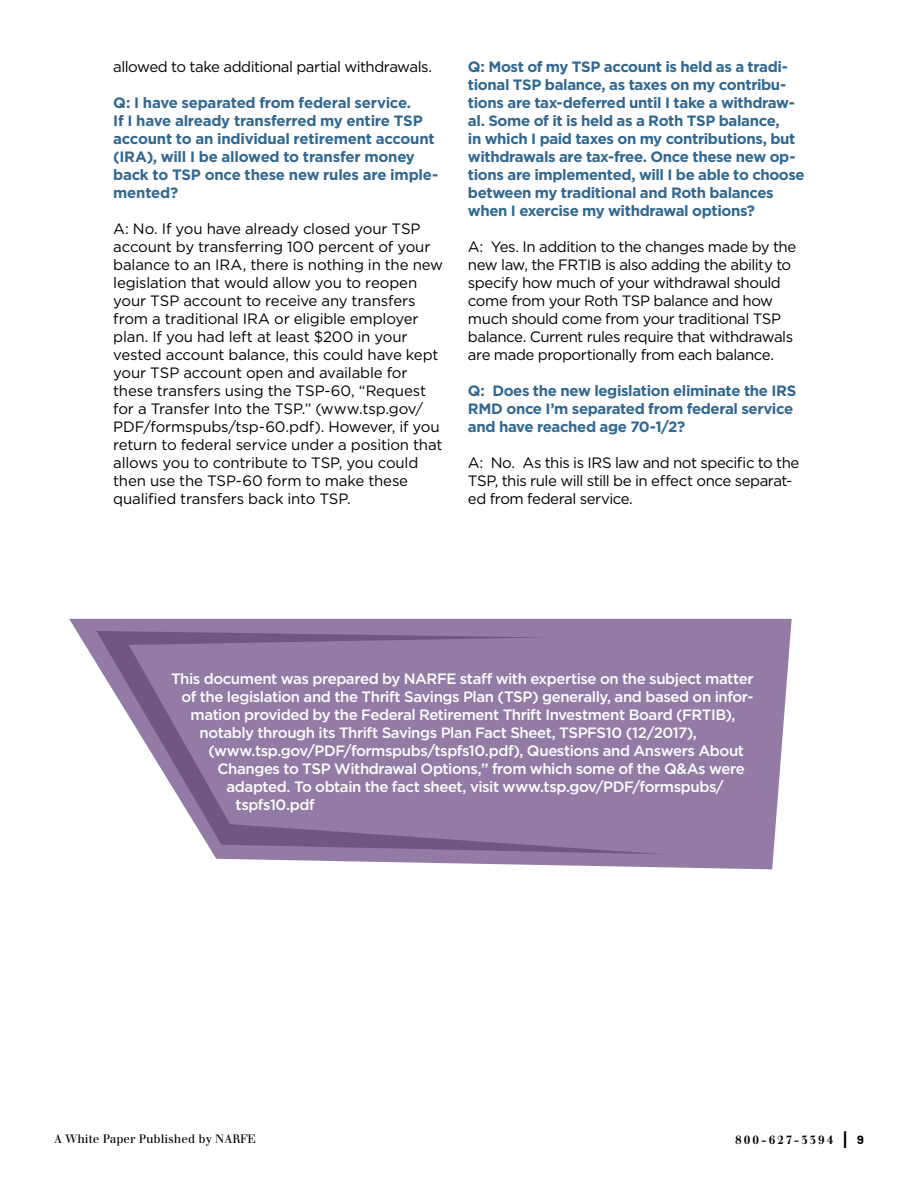
<style>
.page{position:relative;width:918px;height:1188px;background:#fff}
.page>*{position:absolute;margin:0;border:0;box-sizing:border-box;transform-origin:0 0}
.t1{font:15px/18px "Gotham";letter-spacing:-.025em;color:#000}
.t2{font:700 15px/18px "Gotham";letter-spacing:-.025em;color:#316891}
.t3{font:500 15px "Gotham";letter-spacing:-.03em;color:#fff}
.t4{font:12px "Walbaum";color:#000}
.t5{font:700 12px "Walbaum";letter-spacing:.155em;color:#000}
.s1{font-family:"Homestead";font-weight:400;font-size:15px}
.s2{font-family:"Homestead";font-weight:400}
</style>
<div class="page">
<svg style="left:69px;top:619px;width:723px;height:250px;fill:#937ba6"></svg>
<svg style="left:96px;top:631px;width:570px;height:223px;background:#9983aa"></svg>
<p class="t1" style="left:113px;top:57px;width:320px">allowed to take additional partial withdrawals.</p>
<p class="t2" style="left:113px;top:94px;width:327px">Q: I have separated from federal service.<br>If I have already transferred my entire TSP account to an individual retirement account (IRA), will I be allowed to transfer money back to TSP once these new rules are imple&shy;mented?</p>
<p class="t1" style="left:113px;top:219px;width:331px">A: No. If you have already closed your TSP account by transferring 100 percent of your balance to an IRA, there is nothing in the new legislation that would allow you to reopen your TSP account to receive any transfers from a traditional IRA or eligible employer plan. If you had left at least $200 in your vested account balance, this could have kept your TSP account open and available for these transfers using the TSP-60, “Request for a Transfer Into the TSP.” (www.tsp.gov/ PDF/formspubs/tsp-60.pdf). However, if you return to federal service under a position that allows you to contribute to TSP, you could then use the TSP-60 form to make these qualified transfers back into TSP.</p>
<p class="t2" style="left:468px;top:58px;width:338px">Q: Most of my TSP account is held as a tradi&shy;tional TSP balance, as taxes on my contribu&shy;tions are tax-deferred until I take a withdraw&shy;al. Some of it is held as a Roth TSP balance,<br>in which I paid taxes on my contributions, but withdrawals are tax-free. Once these new op&shy;tions are implemented, will I be able to choose between my traditional and Roth balances when I exercise my withdrawal options?</p>
<p class="t1" style="left:468px;top:237px;width:330px">A: Yes. In addition to the changes made by the new law, the FRTIB is also adding the ability to specify how much of your withdrawal should come from your Roth TSP balance and how much should come from your traditional TSP balance. Current rules require that withdrawals are made proportionally from each balance.</p>
<p class="t2" style="left:468px;top:382px;width:330px">Q: Does the new legislation eliminate the IRS<br>RMD once I’m separated from federal service and have reached age 70-1/2?</p>
<p class="t1" style="left:468px;top:453px;width:333px">A: No. As this is IRS law and not specific to the<br>TSP, this rule will still be in effect once separat&shy;ed from federal service.</p>
<p class="t3" style="left:171px;top:669px;width:584px">This document was prepared by NARFE staff with expertise on the subject matter</p>
<p class="t3" style="left:182px;top:687px;width:573px">of the legislation and the Thrift Savings Plan (TSP) generally, and based on infor-</p>
<p class="t3" style="left:191px;top:705px;width:546px">mation provided by the Federal Retirement Thrift Investment Board (FRTIB),</p>
<p class="t3" style="left:200px;top:723px;width:499px">notably through its Thrift Savings Plan Fact Sheet, TSPFS10 (12/2017),</p>
<p class="t3" style="left:209px;top:741px;width:537px">(www.tsp.gov/PDF/formspubs/tspfs10.pdf), Questions and Answers About</p>
<p class="t3" style="left:218px;top:759px;width:529px">Changes to TSP Withdrawal Options,” from which some of the Q&amp;As were</p>
<p class="t3" style="left:227px;top:777px;width:499px">adapted. To obtain the fact sheet, visit www.tsp.gov/PDF/formspubs/</p>
<p class="t3" style="left:236px;top:795px;width:81px">tspfs10.pdf</p>
<p class="t4" style="left:54px;top:1132px;width:203px">A White Paper Published by NARFE</p>
<p class="t5" style="left:735px;top:1133px;width:130px">800-627-3394 <span class="s1">|</span> <span class="s2">9</span></p>
</div>
